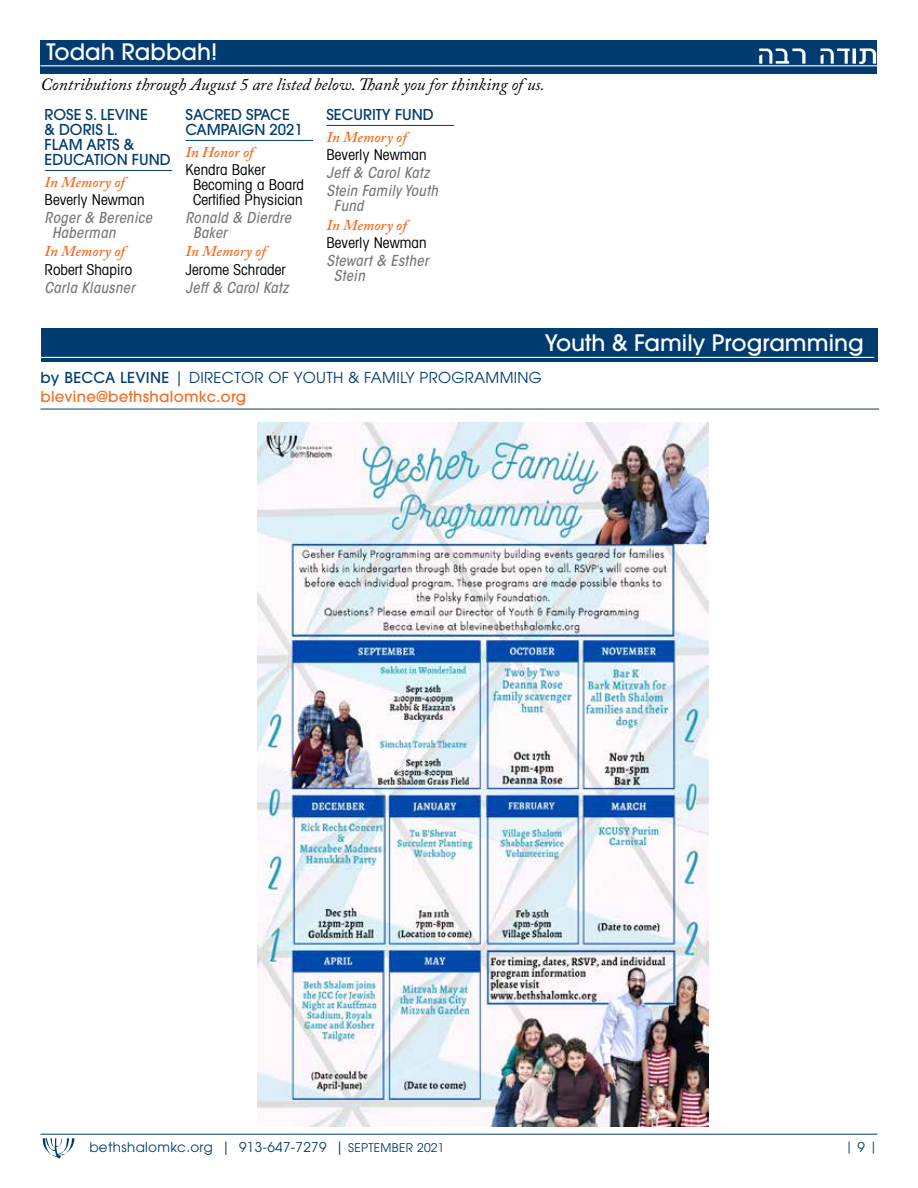
<style>
.page{position:relative;width:918px;height:1188px;background:#fff}
.page>*{position:absolute;margin:0;border:0;box-sizing:border-box;transform-origin:0 0}
.t1{font:500 22.5px "ITC Avant Garde Pro";color:#fff}
.t2{font:italic 17.25px "Adobe Caslon Pro";color:#000}
.t3{font:italic 500 condensed 15px/15px "ITC Avant Garde Std";letter-spacing:.02em;color:#77787b}
.t4{font:condensed 15px/15px "Avant Garde";letter-spacing:.005em;color:#000}
.t5{font:500 15px/15px "Avant Garde";color:#003c6f}
.t6{font:15px/19.5px "ITC Avant Garde Pro";letter-spacing:.02em;color:#003c6f}
.t7{font:italic 600 15px "Adobe Caslon Pro";letter-spacing:.005em;color:#f36c21}
.t8{font:13.5px "ITC Avant Garde Pro";letter-spacing:.025em;color:#003c6f}
.t9{font:12px "ITC Avant Garde Pro";color:#003c6f}
.s1{font-weight:500}
.s2{font-weight:500;color:#f36c21}
.s3{font-size:12px}
.s4{font-size:13.5px}
</style>
<div class="page">
<hr style="left:40px;top:1134px;width:838px;height:1px;background:#003c6f">
<svg style="left:43px;top:1138px;width:32px;height:21px"></svg>
<div style="left:40px;top:40px;width:838px;height:34px;background:#003c6f"></div>
<svg style="left:759px;top:48px;width:117px;height:16px"></svg>
<hr style="left:40px;top:65px;width:838px;height:1px;background:#fff">
<hr style="left:45px;top:170px;width:127px;height:1px;background:#003c6f">
<hr style="left:186px;top:140px;width:127px;height:1px;background:#003c6f">
<hr style="left:326px;top:125px;width:128px;height:1px;background:#003c6f">
<div style="left:41px;top:328px;width:837px;height:34px;background:#003c6f"></div>
<img style="left:257px;top:422px;width:452px;height:705px">
<hr style="left:40px;top:357px;width:834px;height:1px;background:#fff">
<hr style="left:40px;top:409px;width:839px;height:1px;background:#003c6f">
<h1 class="t1" style="left:46px;top:37px;width:172px">Todah Rabbah!</h1>
<p class="t2" style="left:40px;top:74px;width:506px">Contributions through August 5 are listed below. Thank you for thinking of us.</p>
<p class="t5" style="left:45px;top:107px;width:128px">ROSE S. LEVINE<br>&amp; DORIS L.<br>FLAM ARTS &amp;<br>EDUCATION FUND</p>
<p class="t7" style="left:45px;top:173px;width:82px">In Memory of</p>
<p class="t4" style="left:45px;top:192px;width:102px">Beverly Newman</p>
<p class="t3" style="left:52px;top:210px;width:102px;text-indent:-8px">Roger &amp; Berenice<br>Haberman</p>
<p class="t7" style="left:45px;top:242px;width:82px">In Memory of</p>
<p class="t4" style="left:45px;top:261px;width:89px">Robert Shapiro</p>
<p class="t3" style="left:45px;top:280px;width:92px">Carla Klausner</p>
<p class="t5" style="left:186px;top:107px;width:119px">SACRED SPACE<br>CAMPAIGN 2021</p>
<p class="t7" style="left:186px;top:143px;width:70px">In Honor of</p>
<p class="t4" style="left:193px;top:162px;width:113px;text-indent:-8px">Kendra Baker<br>Becoming a Board<br>Certified Physician</p>
<p class="t3" style="left:193px;top:210px;width:100px;text-indent:-8px">Ronald &amp; Dierdre<br>Baker</p>
<p class="t7" style="left:186px;top:242px;width:82px">In Memory of</p>
<p class="t4" style="left:186px;top:261px;width:102px">Jerome Schrader</p>
<p class="t3" style="left:186px;top:280px;width:105px">Jeff &amp; Carol Katz</p>
<p class="t5" style="left:326px;top:107px;width:109px">SECURITY FUND</p>
<p class="t7" style="left:326px;top:128px;width:82px">In Memory of</p>
<p class="t4" style="left:326px;top:147px;width:102px">Beverly Newman</p>
<p class="t3" style="left:326px;top:164px;width:113px;line-height:18.3px">Jeff &amp; Carol Katz<br>Stein Family Youth</p>
<p class="t3" style="left:334px;top:199px;width:31px">Fund</p>
<p class="t7" style="left:326px;top:216px;width:82px">In Memory of</p>
<p class="t4" style="left:326px;top:235px;width:102px">Beverly Newman</p>
<p class="t3" style="left:334px;top:253px;width:96px;text-indent:-8px">Stewart &amp; Esther<br>Stein</p>
<h1 class="t1" style="left:545px;top:329px;width:320px">Youth &amp; Family Programming</h1>
<p class="t6" style="left:40px;top:367px;width:503px"><span class="s1">by BECCA LEVINE</span> | DIRECTOR OF YOUTH &amp; FAMILY PROGRAMMING <span class="s2">blevine@bethshalomkc.org</span></p>
<p class="t8" style="left:89px;top:1139px;width:357px">bethshalomkc.org | 913-647-7279 | <span class="s3">SEPTEMBER 2021</span></p>
<p class="t9" style="left:845px;top:1139px;width:34px">| <span class="s4">9</span> |</p>
</div>
